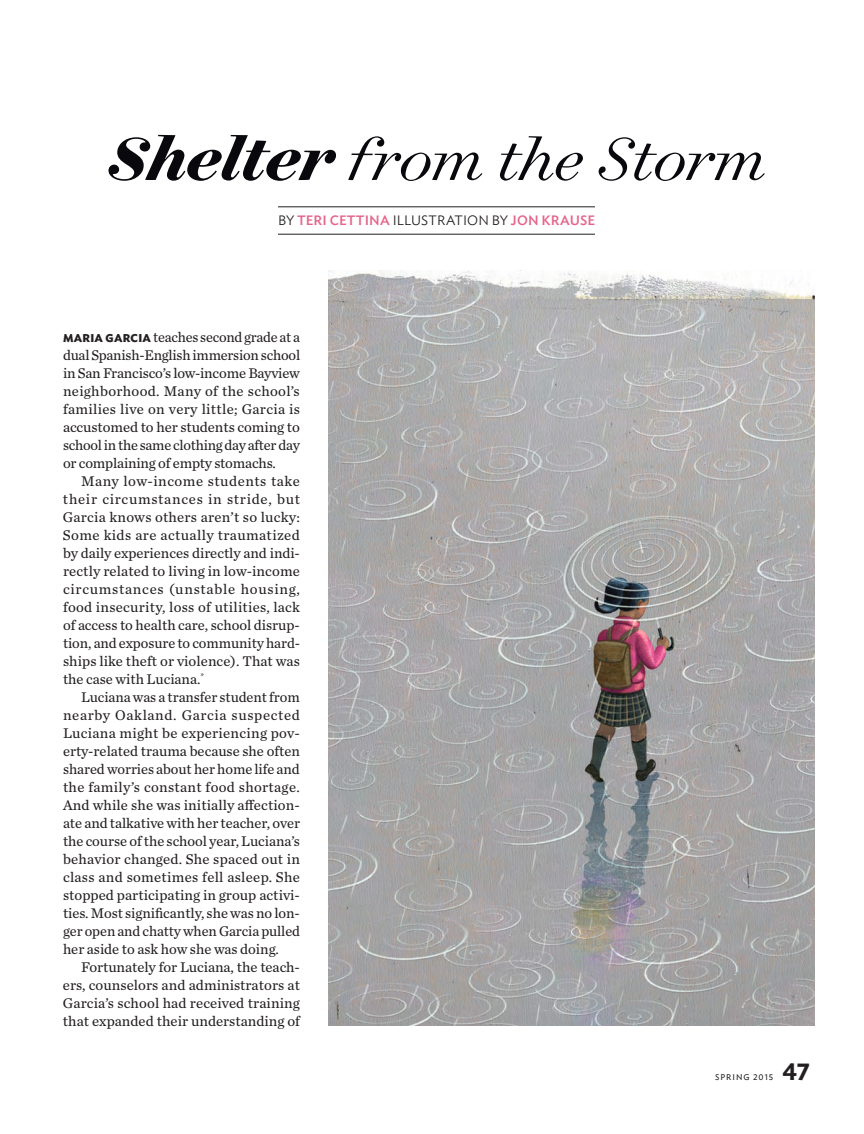
<style>
.page{position:relative;width:864px;height:1134px;background:#fff}
.page>*{position:absolute;margin:0;border:0;box-sizing:border-box;transform-origin:0 0}
.TT_headline__working{font:italic 300 69px "Surveyor Display";letter-spacing:-.01em;color:#08080d}
.t1{font:600 24px "Ideal Sans";color:#231f20}
.TT_body_text__master{font:14.7px/18px "Chronicle Text G2";letter-spacing:.005em;color:#231f20;text-align:justify}
.TT_body_text__subhea{font:14.7px/18px "Chronicle Text G2";letter-spacing:.005em;color:#231f20;text-align:justify}
.TT_body_text__1st_gr{font:14.7px/18px "Chronicle Text G2";letter-spacing:-.01em;color:#231f20;text-align:justify}
.TT_byline{font:500 13.5px "Ideal Sans";letter-spacing:.005em;color:#e6658c}
.t2{font:8.25px "Ideal Sans";letter-spacing:.12em;color:#231f20}
.s1{font-weight:700}
.s2{font-weight:300;color:#231f20}
.s3{font-family:"Ideal Sans";font-weight:700;font-size:11.25px}
</style>
<div class="page">
<hr style="left:278px;top:207px;width:317px;height:1px;background:#231f20">
<hr style="left:278px;top:234px;width:317px;height:1px;background:#231f20">
<img style="left:328px;top:270px;width:486px;height:756px">
<p class="TT_headline__working" style="left:108px;top:117px;width:659px"><span class="s1">Shelter</span> from the Storm</p>
<p class="TT_byline" style="left:278px;top:210px;width:319px"><span class="s2">BY</span> TERI CETTINA <span class="s2">ILLUSTRATION BY</span> JON KRAUSE</p>
<p class="TT_body_text__1st_gr" style="left:63px;top:327px;width:239px"><span class="s3">MARIA GARCIA</span> teaches second grade at a dual Spanish-English immersion school in San Francisco’s low-income Bayview neighborhood. Many of the school’s families live on very little; Garcia is accustomed to her students coming to school in the same clothing day after day or complaining of empty stomachs.</p>
<p class="TT_body_text__subhea" style="left:63px;top:471px;width:239px;text-indent:18px">Many low-income students take their circumstances in stride, but Garcia knows others aren’t so lucky:<br>Some kids are actually traumatized by daily experiences directly and indi&shy;rectly related to living in low-income circumstances (unstable housing, food insecurity, loss of utilities, lack of access to health care, school disrup&shy;tion, and exposure to community hard&shy;ships like theft or violence). That was the case with Luciana.<sup>*</sup></p>
<p class="TT_body_text__master" style="left:63px;top:687px;width:239px;text-indent:18px">Luciana was a transfer student from nearby Oakland. Garcia suspected Luciana might be experiencing pov&shy;erty-related trauma because she often shared worries about her home life and the family’s constant food shortage.<br>And while she was initially affection&shy;ate and talkative with her teacher, over the course of the school year, Luciana’s behavior changed. She spaced out in class and sometimes fell asleep. She stopped participating in group activi&shy;ties. Most significantly, she was no lon&shy;ger open and chatty when Garcia pulled her aside to ask how she was doing.</p>
<p class="TT_body_text__master" style="left:63px;top:957px;width:239px;text-indent:18px">Fortunately for Luciana, the teach&shy;ers, counselors and administrators at Garcia’s school had received training that expanded their understanding of</p>
<p class="t2" style="left:715px;top:1071px;width:60px">SPRING 2015</p>
<p class="t1" style="left:782px;top:1053px;width:29px">47</p>
</div>
